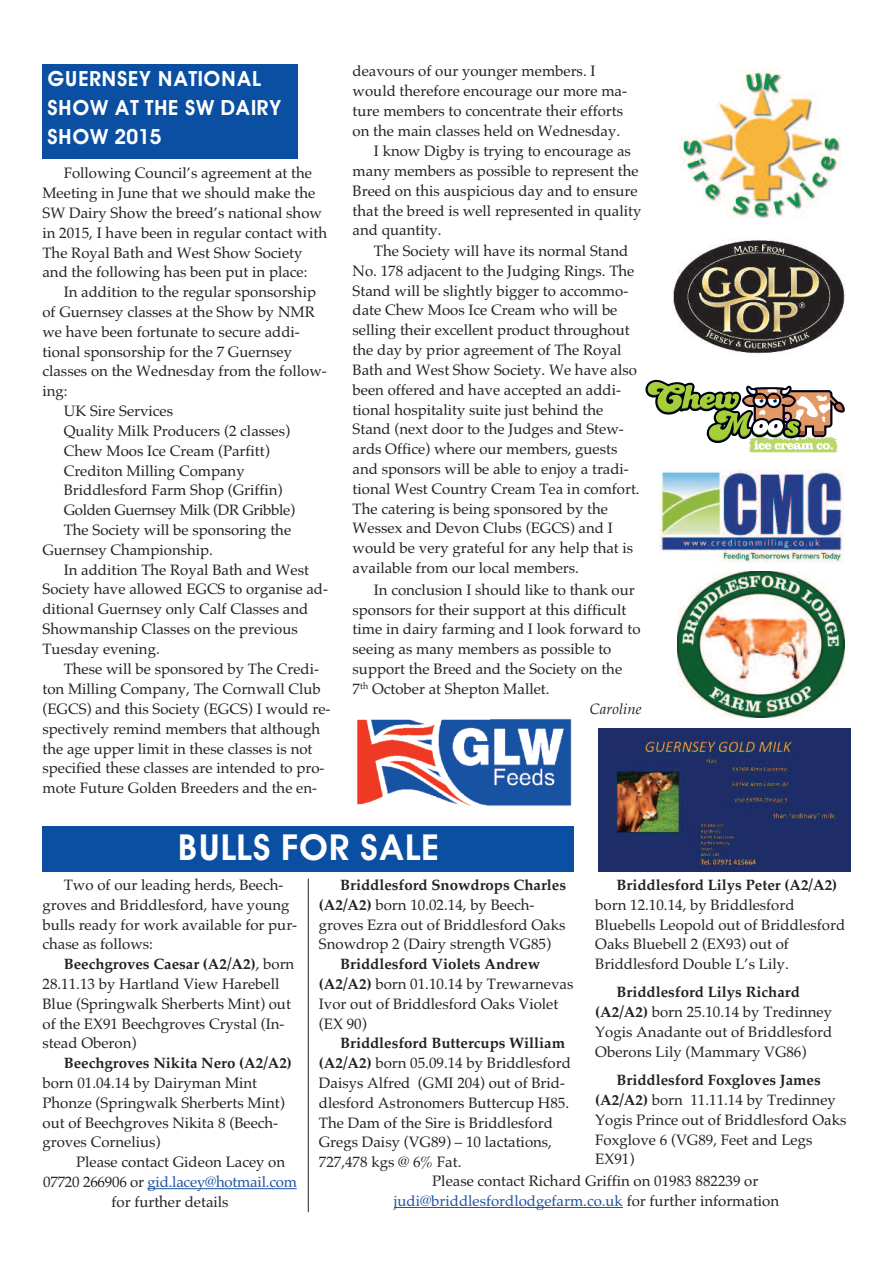
<style>
.page{position:relative;width:893px;height:1263px;background:#fff}
.page>*{position:absolute;margin:0;border:0;box-sizing:border-box;transform-origin:0 0}
.t1{font:600 36px "Avant Garde";color:#fff}
.t2{font:600 21px/29px "Avant Garde";color:#fff}
.t3{font:15px/19.8px "Palatino";color:#231f20}
.t4{font:700 15px "Palatino";color:#231f20}
.t5{font:15px "Palatino";letter-spacing:-.015em;color:#1c52a4}
.t6{font:15px "Palatino";letter-spacing:-.02em;color:#231f20}
.t7{font:italic 15px "Palatino";color:#231f20}
.s1{font-weight:700}
.s2{color:#231f20}
.s3{color:#1c52a4}
</style>
<div class="page">
<hr style="left:147px;top:1188px;width:150px;height:1px;background:#1c52a4">
<div style="left:43px;top:64px;width:255px;height:95px;background:#0a4fa2"></div>
<img style="left:679px;top:67px;width:163px;height:151px">
<img style="left:659px;top:470px;width:185px;height:93px">
<img style="left:357px;top:719px;width:215px;height:87px">
<img style="left:678px;top:572px;width:166px;height:146px">
<img style="left:672px;top:239px;width:173px;height:115px">
<img style="left:598px;top:729px;width:252px;height:142px">
<svg style="left:645px;top:379px;width:200px;height:73px"></svg>
<div style="left:43px;top:827px;width:531px;height:45px;background:#0a4fa2"></div>
<hr style="left:394px;top:1207px;width:229px;height:1px;background:#1c52a4">
<hr style="left:308px;top:878px;width:1px;height:334px;background:#231f20">
<h2 class="t2" style="left:47px;top:64px;width:236px">GUERNSEY NATIONAL<br>SHOW AT THE SW DAIRY<br>SHOW 2015</h2>
<p class="t3" style="left:42px;top:163px;width:286px;text-indent:21px">Following Council’s agreement at the Meeting in June that we should make the SW Dairy Show the breed’s national show in 2015, I have been in regular contact with The Royal Bath and West Show Society and the following has been put in place:</p>
<p class="t3" style="left:64px;top:282px;width:254px">In addition to the regular sponsorship</p>
<p class="t3" style="left:42px;top:302px;width:274px">of Guernsey classes at the Show by NMR</p>
<p class="t3" style="left:42px;top:322px;width:259px">we have been fortunate to secure addi-</p>
<p class="t3" style="left:42px;top:342px;width:251px">tional sponsorship for the 7 Guernsey</p>
<p class="t3" style="left:42px;top:361px;width:286px">classes on the Wednesday from the follow-</p>
<p class="t3" style="left:42px;top:381px;width:27px">ing:</p>
<p class="t3" style="left:64px;top:401px;width:111px">UK Sire Services</p>
<p class="t3" style="left:64px;top:421px;width:228px">Quality Milk Producers (2 classes)</p>
<p class="t3" style="left:64px;top:441px;width:207px">Chew Moos Ice Cream (Parfitt)</p>
<p class="t3" style="left:64px;top:460px;width:182px">Crediton Milling Company</p>
<p class="t3" style="left:64px;top:480px;width:220px">Briddlesford Farm Shop (Griffin)</p>
<p class="t6" style="left:64px;top:501px;width:233px">Golden Guernsey Milk (DR Gribble)</p>
<p class="t3" style="left:64px;top:520px;width:229px">The Society will be sponsoring the</p>
<p class="t3" style="left:42px;top:540px;width:172px">Guernsey Championship.</p>
<p class="t3" style="left:64px;top:559px;width:247px">In addition The Royal Bath and West</p>
<p class="t3" style="left:42px;top:579px;width:287px">Society have allowed EGCS to organise ad-</p>
<p class="t3" style="left:42px;top:599px;width:267px">ditional Guernsey only Calf Classes and</p>
<p class="t3" style="left:42px;top:619px;width:257px">Showmanship Classes on the previous</p>
<p class="t3" style="left:42px;top:639px;width:119px">Tuesday evening.</p>
<p class="t3" style="left:64px;top:659px;width:257px">These will be sponsored by The Credi-</p>
<p class="t3" style="left:42px;top:679px;width:280px">ton Milling Company, The Cornwall Club</p>
<p class="t3" style="left:42px;top:699px;width:290px">(EGCS) and this Society (EGCS) I would re-</p>
<p class="t3" style="left:42px;top:719px;width:279px">spectively remind members that although</p>
<p class="t3" style="left:42px;top:738px;width:272px">the age upper limit in these classes is not</p>
<p class="t3" style="left:42px;top:758px;width:284px">specified these classes are intended to pro-</p>
<p class="t3" style="left:42px;top:778px;width:276px">mote Future Golden Breeders and the en-</p>
<p class="t3" style="left:353px;top:61px;width:244px">deavours of our younger members. I</p>
<p class="t3" style="left:353px;top:81px;width:276px">would therefore encourage our more ma-</p>
<p class="t3" style="left:353px;top:101px;width:272px">ture members to concentrate their efforts</p>
<p class="t3" style="left:353px;top:120px;width:269px">on the main classes held on Wednesday.</p>
<p class="t3" style="left:374px;top:141px;width:259px">I know Digby is trying to encourage as</p>
<p class="t3" style="left:353px;top:161px;width:288px">many members as possible to represent the</p>
<p class="t3" style="left:353px;top:181px;width:286px">Breed on this auspicious day and to ensure</p>
<p class="t3" style="left:353px;top:201px;width:290px">that the breed is well represented in quality</p>
<p class="t3" style="left:353px;top:220px;width:91px">and quantity.</p>
<p class="t3" style="left:374px;top:241px;width:256px">The Society will have its normal Stand</p>
<p class="t3" style="left:353px;top:261px;width:283px">No. 178 adjacent to the Judging Rings. The</p>
<p class="t3" style="left:353px;top:281px;width:277px">Stand will be slightly bigger to accommo-</p>
<p class="t3" style="left:353px;top:300px;width:266px">date Chew Moos Ice Cream who will be</p>
<p class="t3" style="left:353px;top:320px;width:278px">selling their excellent product throughout</p>
<p class="t3" style="left:353px;top:340px;width:271px">the day by prior agreement of The Royal</p>
<p class="t3" style="left:353px;top:360px;width:286px">Bath and West Show Society. We have also</p>
<p class="t3" style="left:353px;top:380px;width:270px">been offered and have accepted an addi-</p>
<p class="t3" style="left:353px;top:399px;width:252px">tional hospitality suite just behind the</p>
<p class="t3" style="left:353px;top:419px;width:273px">Stand (next door to the Judges and Stew-</p>
<p class="t3" style="left:353px;top:439px;width:266px">ards Office) where our members, guests</p>
<p class="t3" style="left:353px;top:459px;width:278px">and sponsors will be able to enjoy a tradi-</p>
<p class="t3" style="left:353px;top:479px;width:289px">tional West Country Cream Tea in comfort.</p>
<p class="t3" style="left:353px;top:498px;width:257px">The catering is being sponsored by the</p>
<p class="t3" style="left:353px;top:518px;width:262px">Wessex and Devon Clubs (EGCS) and I</p>
<p class="t3" style="left:353px;top:538px;width:282px">would be very grateful for any help that is</p>
<p class="t3" style="left:353px;top:558px;width:228px">available from our local members.</p>
<p class="t3" style="left:374px;top:580px;width:262px">In conclusion I should like to thank our</p>
<p class="t3" style="left:353px;top:600px;width:275px">sponsors for their support at this difficult</p>
<p class="t3" style="left:353px;top:619px;width:289px">time in dairy farming and I look forward to</p>
<p class="t3" style="left:353px;top:639px;width:260px">seeing as many members as possible to</p>
<p class="t3" style="left:353px;top:659px;width:271px">support the Breed and the Society on the</p>
<p class="t3" style="left:353px;top:679px;width:198px">7<sup>th</sup> October at Shepton Mallet.</p>
<p class="t7" style="left:590px;top:700px;width:53px">Caroline</p>
<h1 class="t1" style="left:177px;top:826px;width:264px">BULLS FOR SALE</h1>
<p class="t3" style="left:42px;top:875px;width:256px;text-indent:21px">Two of our leading herds, Beech&shy;groves and Briddlesford, have young bulls ready for work available for pur&shy;chase as follows:</p>
<p class="t3" style="left:42px;top:954px;width:253px;text-indent:21px"><span class="s1">Beechgroves Caesar (A2/A2)</span>, born<br>28.11.13 by Hartland View Harebell<br>Blue (Springwalk Sherberts Mint) out of the EX91 Beechgroves Crystal (In&shy;stead Oberon)</p>
<p class="t4" style="left:64px;top:1054px;width:230px">Beechgroves Nikita Nero (A2/A2)</p>
<p class="t3" style="left:42px;top:1073px;width:244px">born 01.04.14 by Dairyman Mint<br>Phonze (Springwalk Sherberts Mint) out of Beechgroves Nikita 8 (Beech&shy;groves Cornelius)</p>
<p class="t3" style="left:76px;top:1152px;width:211px">Please contact Gideon Lacey on</p>
<p class="t5" style="left:43px;top:1173px;width:255px"><span class="s2">07720 266906 or</span> gid.lacey@hotmail.com</p>
<p class="t3" style="left:112px;top:1192px;width:119px">for further details</p>
<p class="t3" style="left:319px;top:875px;width:249px;text-indent:21px"><span class="s1">Briddlesford Snowdrops Charles (A2/A2)</span> born 10.02.14, by Beech&shy;groves Ezra out of Briddlesford Oaks Snowdrop 2 (Dairy strength VG85)</p>
<p class="t3" style="left:319px;top:954px;width:256px;text-indent:21px"><span class="s1">Briddlesford Violets Andrew (A2/A2)</span> born 01.10.14 by Trewarnevas<br>Ivor out of Briddlesford Oaks Violet (EX 90)</p>
<p class="t3" style="left:319px;top:1033px;width:254px;text-indent:21px"><span class="s1">Briddlesford Buttercups William (A2/A2)</span> born 05.09.14 by Briddlesford Daisys Alfred (GMI 204) out of Brid&shy;dlesford Astronomers Buttercup H85.<br>The Dam of the Sire is Briddlesford Gregs Daisy (VG89) – 10 lactations, 727,478 kgs @ 6% Fat.</p>
<p class="t4" style="left:616px;top:876px;width:222px">Briddlesford Lilys Peter (A2/A2)</p>
<p class="t3" style="left:595px;top:895px;width:251px">born 12.10.14, by Briddlesford<br>Bluebells Leopold out of Briddlesford<br>Oaks Bluebell 2 (EX93) out of<br>Briddlesford Double L’s Lily.</p>
<p class="t3" style="left:595px;top:982px;width:238px;text-indent:21px"><span class="s1">Briddlesford Lilys Richard (A2/A2)</span> born 25.10.14 by Tredinney<br>Yogis Anadante out of Briddlesford<br>Oberons Lily (Mammary VG86)</p>
<p class="t3" style="left:595px;top:1070px;width:253px;text-indent:21px"><span class="s1">Briddlesford Foxgloves James (A2/A2)</span> born 11.11.14 by Tredinney<br>Yogis Prince out of Briddlesford Oaks<br>Foxglove 6 (VG89, Feet and Legs<br>EX91)</p>
<p class="t3" style="left:394px;top:1171px;width:387px;text-indent:38px">Please contact Richard Griffin on 01983 882239 or <span class="s3">judi@briddlesfordlodgefarm.co.uk</span> for further information</p>
</div>
